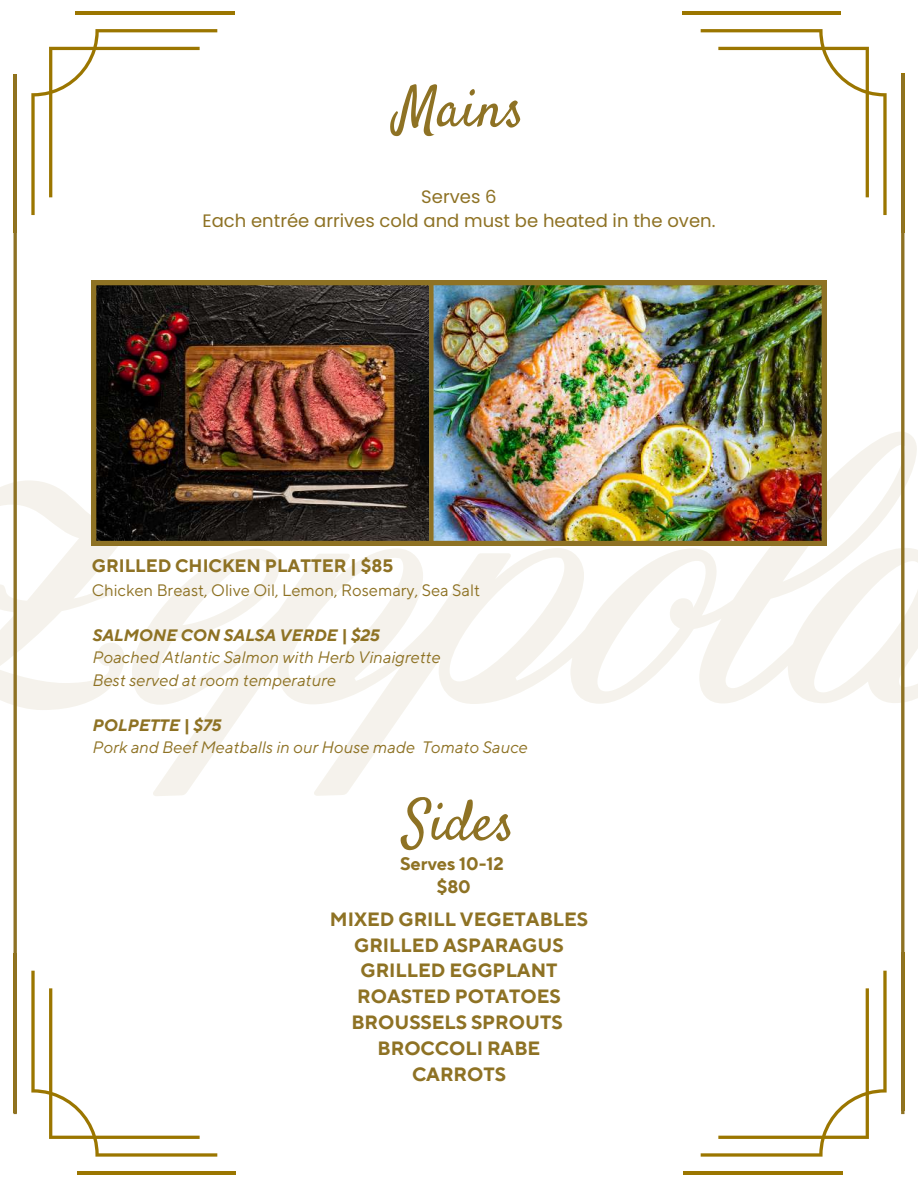
<style>
.page{position:relative;width:918px;height:1188px;background:#fff}
.page>*{position:absolute;margin:0;border:0;box-sizing:border-box;transform-origin:0 0}
.t1{font:57px "Satisfy";color:#8e7224}
.t2{font:700 19.2px/25.8px "TT Norms Pro";color:#8e7224;text-align:center}
.t3{font:18px/24.8px "Poppins";color:#8e7224;text-align:center}
.t4{font:700 18px/22.5px "TT Norms Pro";color:#8e7224;text-align:center}
.t5{font:italic 16.5px/22.5px "TT Norms Pro";color:#8e7224}
.t6{font:16.5px "TT Norms Pro";color:#8e7224}
.t7{font:italic 700 16.5px "TT Norms Pro";color:#8e7224}
</style>
<div class="page">
<div style="left:0;top:457px;width:218px;height:253px;background:linear-gradient(to bottom,#fbfaf8,#faf9f6)"></div>
<svg style="left:132px;top:432px;width:786px;height:364px"></svg>
<hr style="left:76px;top:11px;width:159px;height:4px;background:#9b7600">
<svg style="left:31px;top:29px;width:186px;height:186px"></svg>
<hr style="left:901px;top:73px;width:3px;height:160px;background:#9b7600">
<hr style="left:683px;top:11px;width:158px;height:4px;background:#9b7600">
<svg style="left:701px;top:29px;width:186px;height:186px"></svg>
<hr style="left:683px;top:1171px;width:159px;height:3px;background:#9b7600">
<svg style="left:701px;top:971px;width:186px;height:186px"></svg>
<hr style="left:77px;top:1171px;width:158px;height:3px;background:#9b7600">
<svg style="left:31px;top:971px;width:186px;height:186px"></svg>
<svg style="left:13px;top:74px;width:4px;height:1040px;fill:#8f7224"></svg>
<hr style="left:901px;top:74px;width:3px;height:1040px;background:#8e7224">
<img style="left:92px;top:281px;width:734px;height:264px">
<div style="left:429px;top:281px;width:5px;height:264px;background:#8e7224"></div>
<h1 class="t1" style="left:396px;top:72px;width:130px">Mains</h1>
<p class="t3" style="left:202px;top:184px;width:515px">Serves 6<br>Each entrée arrives cold and must be heated in the oven.</p>
<p class="t4" style="left:92px;top:555px;width:303px">GRILLED CHICKEN PLATTER | $85</p>
<p class="t6" style="left:92px;top:580px;width:390px">Chicken Breast, Olive Oil, Lemon, Rosemary, Sea Salt</p>
<p class="t7" style="left:92px;top:625px;width:289px">SALMONE CON SALSA VERDE | $25</p>
<p class="t5" style="left:92px;top:647px;width:350px">Poached Atlantic Salmon with Herb Vinaigrette<br>Best served at room temperature</p>
<p class="t7" style="left:92px;top:715px;width:130px">POLPETTE | $75</p>
<p class="t5" style="left:92px;top:737px;width:437px">Pork and Beef Meatballs in our House made Tomato Sauce</p>
<h1 class="t1" style="left:403px;top:786px;width:113px">Sides</h1>
<p class="t4" style="left:400px;top:853px;width:105px">Serves 10-12 $80</p>
<p class="t2" style="left:330px;top:907px;width:260px">MIXED GRILL VEGETABLES<br>GRILLED ASPARAGUS<br>GRILLED EGGPLANT<br>ROASTED POTATOES<br>BROUSSELS SPROUTS<br>BROCCOLI RABE<br>CARROTS</p>
</div>
